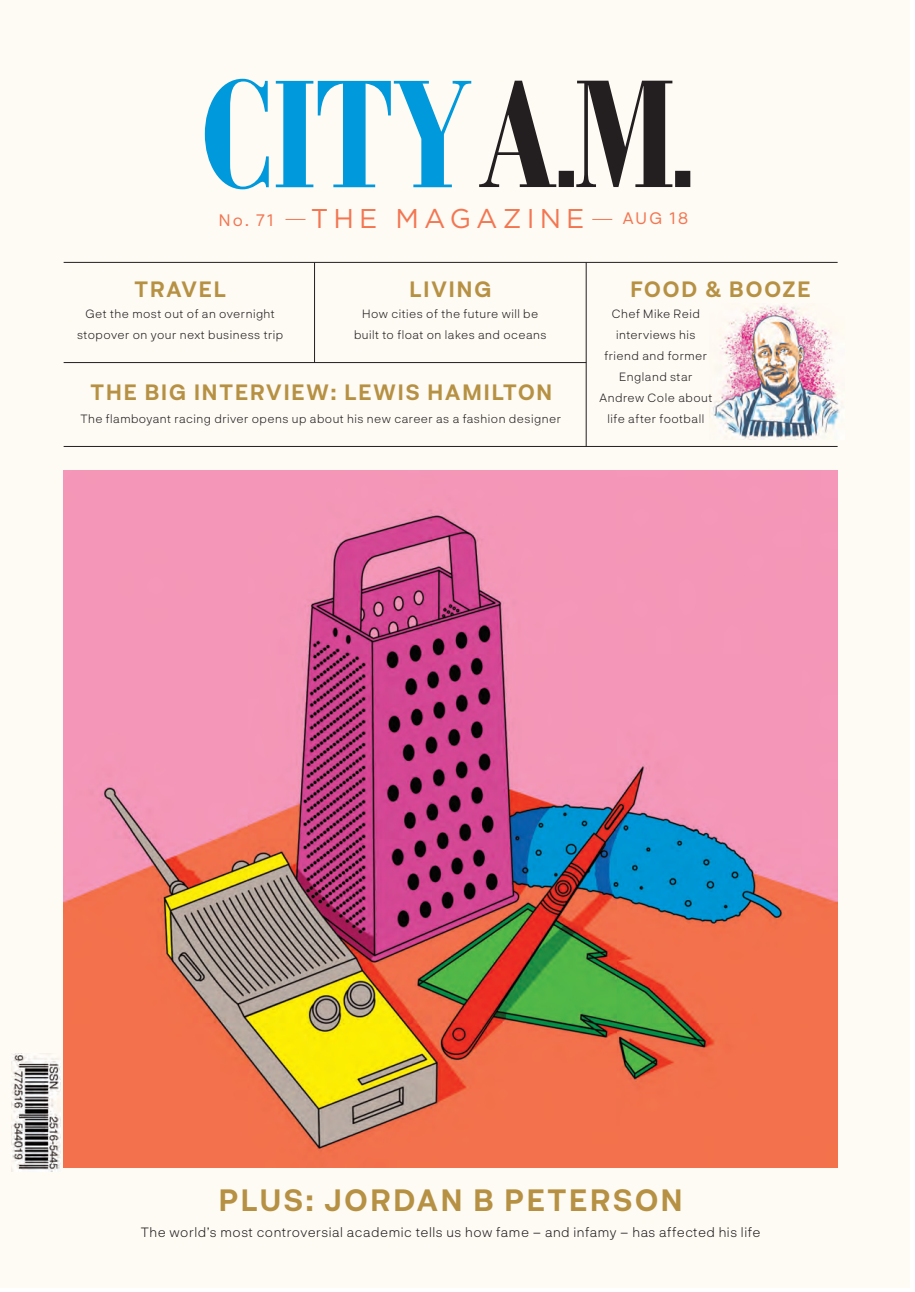
<style>
.page{position:relative;width:915px;height:1292px;background:#fff}
.page>*{position:absolute;margin:0;border:0;box-sizing:border-box;transform-origin:0 0}
.t1{font:700 30px "Neurial Grotesk";letter-spacing:.09em;color:#b69143}
.t2{font:27.15px "Gotham";letter-spacing:.19em;color:#f37651}
.t3{font:700 21.6px "Neurial Grotesk";letter-spacing:.09em;color:#b69143}
.t4{font:16.5px "Neurial Grotesk";letter-spacing:.14em;color:#f37651}
.t5{font:300 13.5px "Neurial Grotesk";letter-spacing:.04em;color:#231f20}
.t6{font:300 12px/21px "Neurial Grotesk";letter-spacing:.04em;color:#231f20;text-align:center}
</style>
<div class="page">
<div style="left:0;top:0;width:910px;height:1287px;background:#fefaf4"></div>
<svg style="left:479px;top:81px;width:211px;height:106px"></svg>
<svg style="left:205px;top:79px;width:266px;height:110px"></svg>
<img style="left:12px;top:1053px;width:49px;height:118px">
<svg style="left:592px;top:219px;width:20px;height:1px"></svg>
<svg style="left:285px;top:219px;width:20px;height:1px"></svg>
<img style="left:64px;top:471px;width:773px;height:696px">
<hr style="left:64px;top:446px;width:773px;height:1px;background:#231f20">
<hr style="left:64px;top:262px;width:773px;height:1px;background:#231f20">
<hr style="left:314px;top:262px;width:1px;height:101px;background:#231f20">
<hr style="left:586px;top:262px;width:1px;height:184px;background:#231f20">
<hr style="left:64px;top:362px;width:522px;height:1px;background:#231f20">
<img style="left:709px;top:305px;width:131px;height:135px">
<p class="t4" style="left:219px;top:213px;width:56px">No. 71</p>
<p class="t2" style="left:311px;top:203px;width:275px">THE MAGAZINE</p>
<p class="t4" style="left:623px;top:212px;width:67px">AUG 18</p>
<p class="t3" style="left:134px;top:281px;width:93px">TRAVEL</p>
<p class="t3" style="left:409px;top:281px;width:83px">LIVING</p>
<p class="t3" style="left:630px;top:281px;width:182px">FOOD &amp; BOOZE</p>
<p class="t6" style="left:77px;top:304px;width:208px">Get the most out of an overnight stopover on your next business trip</p>
<p class="t6" style="left:354px;top:304px;width:194px">How cities of the future will be built to float on lakes and oceans</p>
<p class="t3" style="left:91px;top:384px;width:463px">THE BIG INTERVIEW: LEWIS HAMILTON</p>
<p class="t6" style="left:80px;top:409px;width:482px">The flamboyant racing driver opens up about his new career as a fashion designer</p>
<p class="t6" style="left:599px;top:304px;width:114px">Chef Mike Reid interviews his friend and former<br>England star<br>Andrew Cole about life after football</p>
<p class="t1" style="left:219px;top:1188px;width:465px">PLUS: JORDAN B PETERSON</p>
<p class="t5" style="left:141px;top:1227px;width:621px">The world’s most controversial academic tells us how fame – and infamy – has affected his life</p>
</div>
